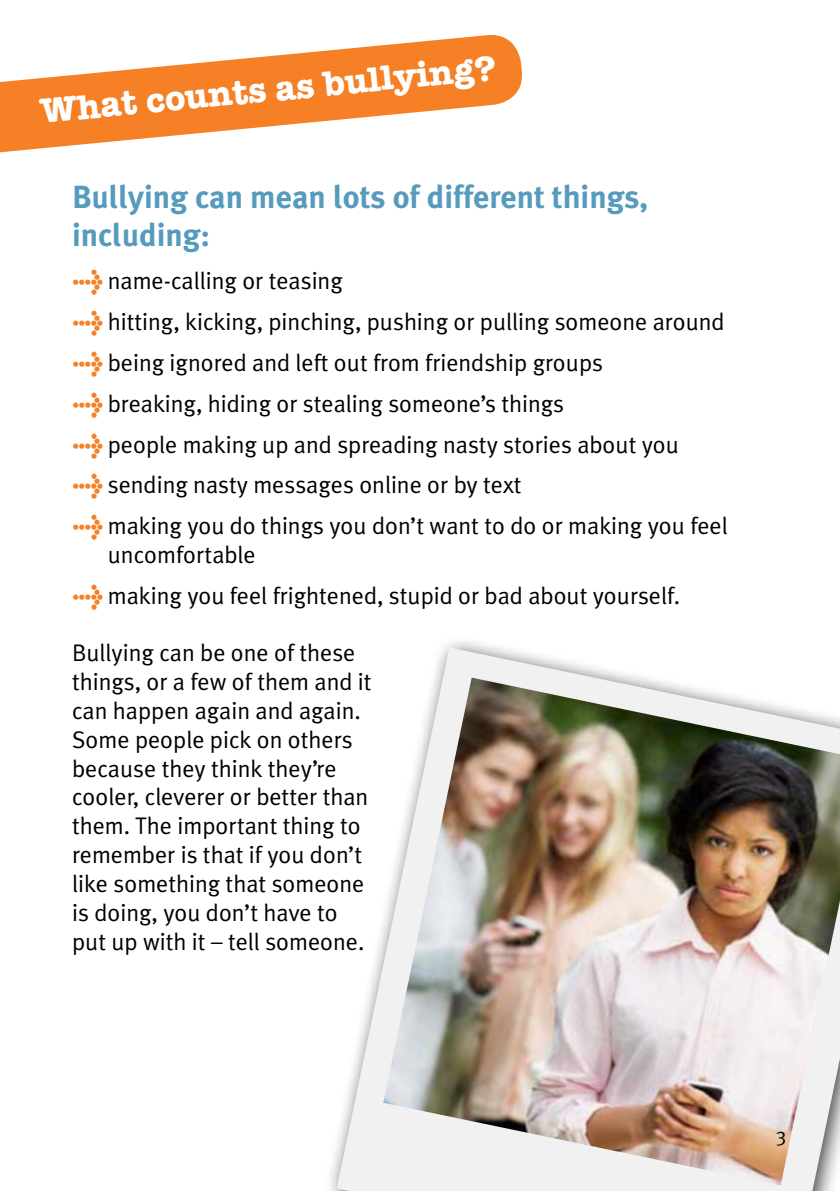
<style>
.page{position:relative;width:840px;height:1191px;background:#fff}
.page>*{position:absolute;margin:0;border:0;box-sizing:border-box;transform-origin:0 0}
.t1{font:700 36px "American Typewriter";color:#fff}
.t2{font:700 32px/38.4px "Meta Plus";color:#569bbe}
.t3{font:24px/28.8px "Meta Plus Normal";color:#000}
.t4{font:20px "Meta Plus Normal";color:#000}
.s1{font-family:"Meta Plus";font-weight:900;color:#f58025}
</style>
<div class="page">
<svg style="left:0;top:35px;width:522px;height:118px;fill:#f58025"></svg>
<svg style="left:336px;top:647px;width:496px;height:544px"></svg>
<img style="left:383px;top:677px;width:456px;height:508px">
<h1 class="t1" style="left:38px;top:78px;width:458px;rotate:-5deg">What counts as bullying?</h1>
<h2 class="t2" style="left:72px;top:178px;width:577px">Bullying can mean lots of different things, including:</h2>
<p class="t3" style="left:72px;top:260px;width:656px;line-height:40.8px"><span class="s1">&gt;</span> name-calling or teasing<br><span class="s1">&gt;</span> hitting, kicking, pinching, pushing or pulling someone around <span class="s1">&gt;</span> being ignored and left out from friendship groups<br><span class="s1">&gt;</span> breaking, hiding or stealing someone’s things<br><span class="s1">&gt;</span> people making up and spreading nasty stories about you<br><span class="s1">&gt;</span> sending nasty messages online or by text<br><span class="s1">&gt;</span> making you do things you don’t want to do or making you feel</p>
<p class="t3" style="left:72px;top:534px;width:609px;line-height:40.8px;text-indent:36px">uncomfortable<br><span class="s1">&gt;</span> making you feel frightened, stupid or bad about yourself.</p>
<p class="t3" style="left:72px;top:638px;width:301px">Bullying can be one of these things, or a few of them and it can happen again and again.<br>Some people pick on others because they think they’re cooler, cleverer or better than them. The important thing to remember is that if you don’t like something that someone is doing, you don’t have to put up with it – tell someone.</p>
<p class="t4" style="left:775px;top:1123px;width:12px">3</p>
</div>
